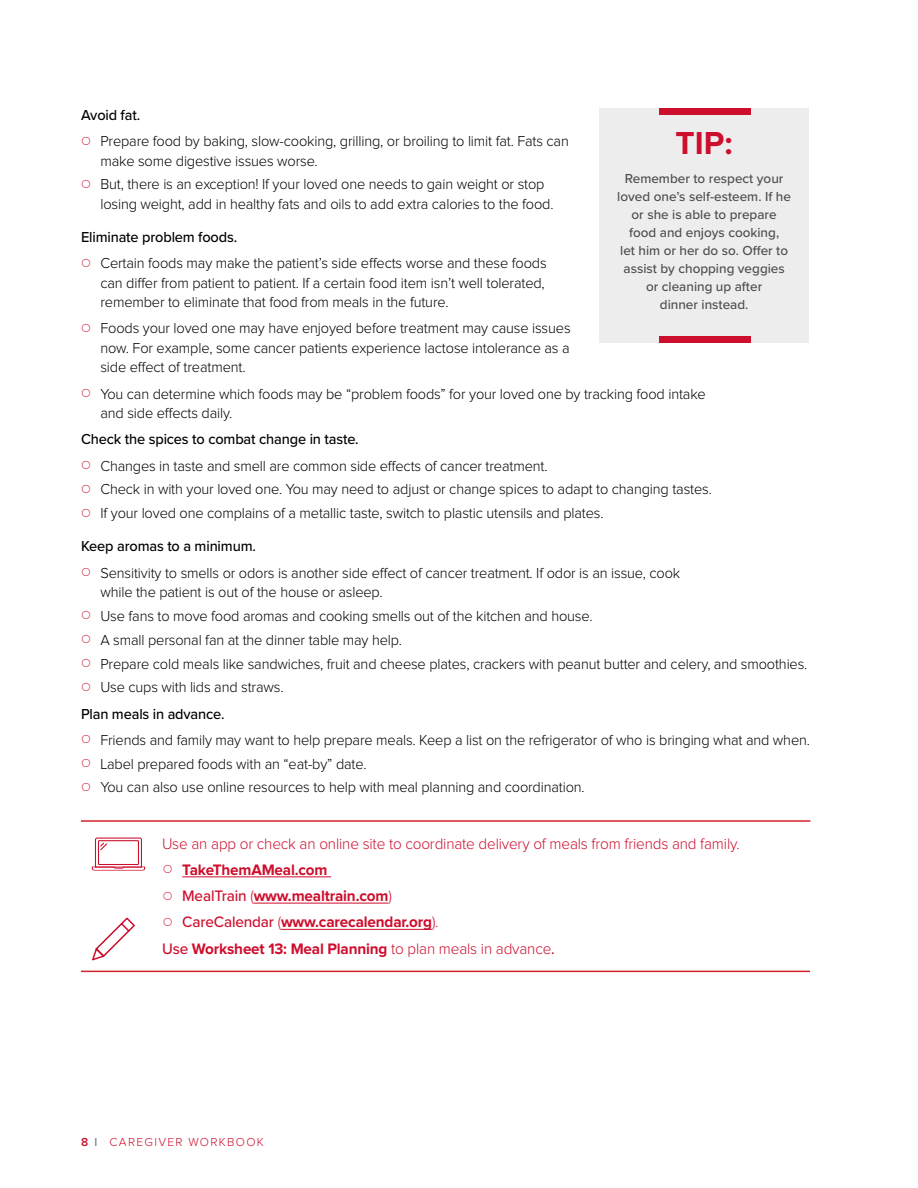
<style>
.page{position:relative;width:918px;height:1188px;background:#fff}
.page>*{position:absolute;margin:0;border:0;box-sizing:border-box;transform-origin:0 0}
.t1{font:700 33px "Proxima Nova";color:#ce0e2d}
.t2{font:700 15.75px "Proxima Nova";letter-spacing:-.01em;color:#ce0e2d}
.t3{font:300 15.75px "Proxima Nova";letter-spacing:-.01em;color:#ce0e2d}
.t4{font:300 15px/19.5px "Proxima Nova";letter-spacing:-.01em;color:#000}
.t5{font:500 15px "Proxima Nova";letter-spacing:-.01em;color:#000}
.t6{font:500 13.5px/18px "Proxima Nova";color:#4d4d4f;text-align:center}
.t7{font:300 12px "Proxima Nova";letter-spacing:.11em;color:#ce0e2d}
.s1{font-weight:500}
.s2{font-weight:300}
.s3{font-weight:600}
.s4{font-weight:600;color:#808285}
</style>
<div class="page">
<div style="left:599px;top:108px;width:210px;height:235px;background:#ededee"></div>
<div style="left:659px;top:337px;width:92px;height:6px;background:#ce0e2d"></div>
<div style="left:659px;top:108px;width:91px;height:6px;background:#ce0e2d"></div>
<svg style="left:92px;top:838px;width:53px;height:33px"></svg>
<hr style="left:81px;top:820px;width:729px;height:2px;background:#d2232a">
<hr style="left:81px;top:971px;width:729px;height:1px;background:#d2232a">
<hr style="left:182px;top:877px;width:149px;height:1px;background:#ce0e2d">
<hr style="left:254px;top:903px;width:134px;height:1px;background:#ce0e2d">
<hr style="left:281px;top:929px;width:151px;height:1px;background:#ce0e2d">
<svg style="left:92px;top:917px;width:43px;height:44px"></svg>
<p class="t5" style="left:81px;top:104px;width:61px">Avoid fat.</p>
<p class="t4" style="left:100px;top:132px;width:470px">Prepare food by baking, slow-cooking, grilling, or broiling to limit fat. Fats can make some digestive issues worse.</p>
<p class="t4" style="left:100px;top:175px;width:455px">But, there is an exception! If your loved one needs to gain weight or stop losing weight, add in healthy fats and oils to add extra calories to the food.</p>
<p class="t5" style="left:81px;top:226px;width:158px">Eliminate problem foods.</p>
<p class="t4" style="left:100px;top:254px;width:448px">Certain foods may make the patient’s side effects worse and these foods can differ from patient to patient. If a certain food item isn’t well tolerated, remember to eliminate that food from meals in the future.</p>
<p class="t4" style="left:100px;top:319px;width:472px;text-align:justify">Foods your loved one may have enjoyed before treatment may cause issues now. For example, some cancer patients experience lactose intolerance as a side effect of treatment.</p>
<p class="t4" style="left:100px;top:385px;width:607px">You can determine which foods may be “problem foods” for your loved one by tracking food intake and side effects daily.</p>
<p class="t5" style="left:81px;top:428px;width:279px">Check the spices to combat change in taste.</p>
<p class="t4" style="left:100px;top:454px;width:613px;line-height:23.9px">Changes in taste and smell are common side effects of cancer treatment.<br>Check in with your loved one. You may need to adjust or change spices to adapt to changing tastes.<br>If your loved one complains of a metallic taste, switch to plastic utensils and plates.</p>
<p class="t5" style="left:81px;top:535px;width:176px">Keep aromas to a minimum.</p>
<p class="t4" style="left:100px;top:563px;width:581px">Sensitivity to smells or odors is another side effect of cancer treatment. If odor is an issue, cook while the patient is out of the house or asleep.</p>
<p class="t4" style="left:100px;top:605px;width:709px;line-height:23.9px">Use fans to move food aromas and cooking smells out of the kitchen and house.<br>A small personal fan at the dinner table may help.<br>Prepare cold meals like sandwiches, fruit and cheese plates, crackers with peanut butter and celery, and smoothies.<br>Use cups with lids and straws.</p>
<p class="t5" style="left:81px;top:702px;width:145px">Plan meals in advance.</p>
<p class="t4" style="left:100px;top:729px;width:711px;line-height:23.9px">Friends and family may want to help prepare meals. Keep a list on the refrigerator of who is bringing what and when.<br>Label prepared foods with an “eat-by” date.<br>You can also use online resources to help with meal planning and coordination.</p>
<h1 class="t1" style="left:676px;top:127px;width:58px">TIP:</h1>
<p class="t6" style="left:617px;top:169px;width:175px">Remember to respect your loved one’s self-esteem. If he or she is able to prepare food and enjoys cooking,<br>let him or her do so. Offer to assist by chopping veggies or cleaning up after<br>dinner instead.</p>
<p class="t3" style="left:162px;top:836px;width:579px">Use an app or check an online site to coordinate delivery of meals from friends and family.</p>
<p class="t2" style="left:182px;top:862px;width:147px">TakeThemAMeal.com</p>
<p class="t2" style="left:182px;top:889px;width:211px"><span class="s1">MealTrain</span> <span class="s2">(</span>www.mealtrain.com<span class="s2">)</span></p>
<p class="t2" style="left:182px;top:915px;width:258px"><span class="s1">CareCalendar</span> <span class="s2">(</span>www.carecalendar.org<span class="s2">).</span></p>
<p class="t2" style="left:162px;top:941px;width:394px"><span class="s1">Use</span> Worksheet 13: Meal Planning <span class="s2">to plan meals in advance</span><span class="s1">.</span></p>
<p class="t7" style="left:81px;top:1137px;width:184px"><span class="s3">8</span> <span class="s4">l</span> CAREGIVER WORKBOOK</p>
</div>
